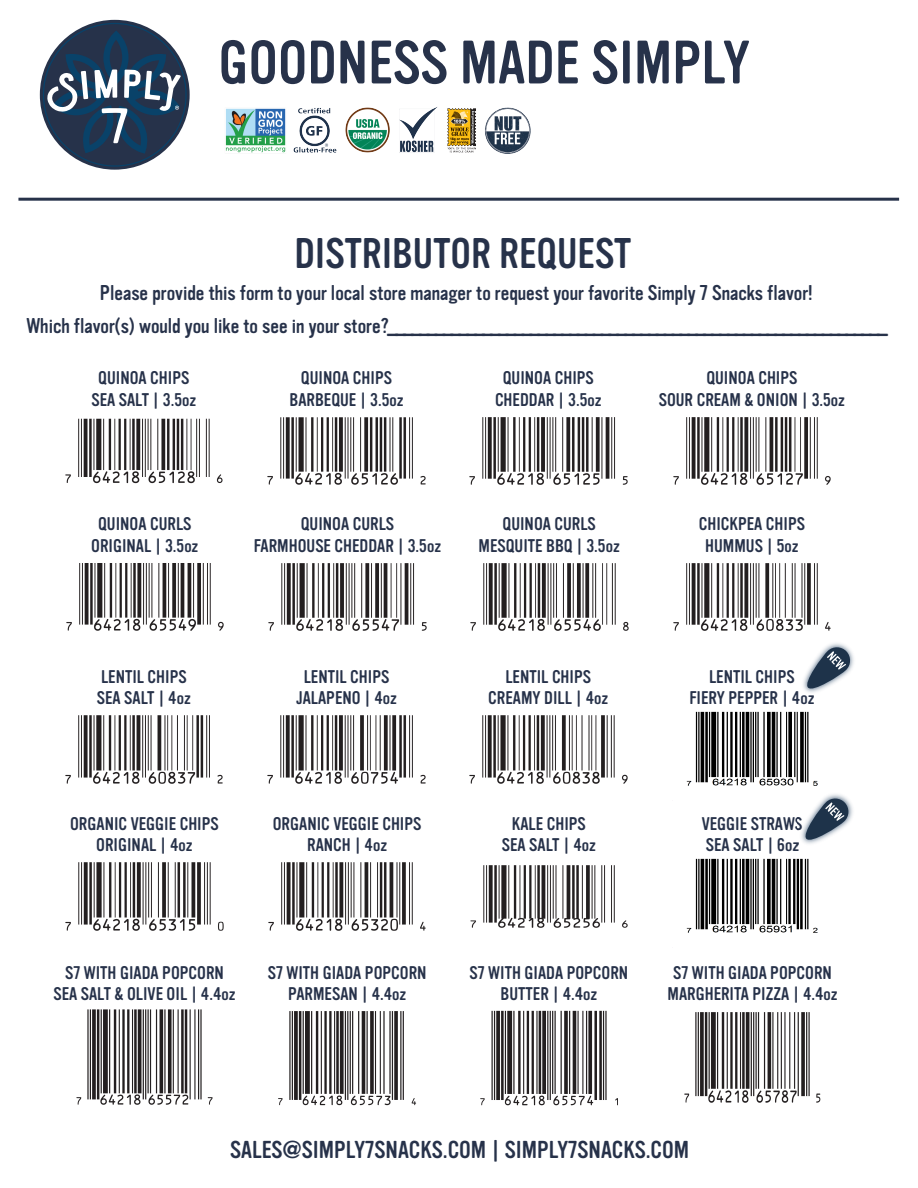
<style>
.page{position:relative;width:918px;height:1188px;background:#fff}
.page>*{position:absolute;margin:0;border:0;box-sizing:border-box;transform-origin:0 0}
.t1{font:60px "Vinyl OT";color:#27324a}
.t2{font:42px "Vinyl OT";color:#27324a}
.t3{font:24px "Vinyl OT";color:#27324a}
.t4{font:21px/33px "Vinyl OT";color:#27324a;text-align:center}
.t5{font:18px/21.6px "Vinyl OT";color:#27324a;text-align:center}
</style>
<div class="page">
<svg style="left:40px;top:20px;width:150px;height:150px;background:#293b54"></svg>
<svg style="left:47px;top:30px;width:134px;height:124px"></svg>
<img style="left:65px;top:418px;width:158px;height:66px">
<img style="left:267px;top:417px;width:159px;height:68px">
<img style="left:469px;top:417px;width:159px;height:68px">
<img style="left:673px;top:417px;width:158px;height:68px">
<img style="left:66px;top:563px;width:158px;height:68px">
<img style="left:268px;top:563px;width:159px;height:68px">
<img style="left:470px;top:563px;width:159px;height:68px">
<img style="left:65px;top:715px;width:158px;height:69px">
<img style="left:267px;top:715px;width:159px;height:69px">
<img style="left:469px;top:715px;width:159px;height:69px">
<img style="left:686px;top:711px;width:132px;height:75px">
<img style="left:673px;top:563px;width:158px;height:68px">
<img style="left:65px;top:862px;width:159px;height:69px">
<img style="left:268px;top:862px;width:158px;height:69px">
<img style="left:470px;top:865px;width:158px;height:63px">
<img style="left:686px;top:858px;width:132px;height:75px">
<img style="left:76px;top:1009px;width:137px;height:96px">
<img style="left:278px;top:1011px;width:138px;height:95px">
<img style="left:480px;top:1010px;width:138px;height:96px">
<img style="left:684px;top:1012px;width:137px;height:91px">
<img style="left:828px;top:643px;width:26px;height:26px">
<svg style="left:803px;top:646px;width:48px;height:47px"></svg>
<img style="left:826px;top:794px;width:27px;height:27px">
<svg style="left:801px;top:797px;width:49px;height:47px"></svg>
<img style="left:225px;top:107px;width:306px;height:47px">
<hr style="left:18px;top:198px;width:881px;height:3px;background:#27324a">
<h1 class="t1" style="left:218px;top:30px;width:533px">GOODNESS MADE SIMPLY</h1>
<h2 class="t2" style="left:294px;top:231px;width:339px">DISTRIBUTOR REQUEST</h2>
<p class="t4" style="left:26px;top:277px;width:861px">Please provide this form to your local store manager to request your favorite Simply 7 Snacks flavor!<br>Which flavor(s) would you like to see in your store?_______________________________________________________________</p>
<p class="t5" style="left:92px;top:368px;width:106px">QUINOA CHIPS<br>SEA SALT | 3.5oz</p>
<p class="t5" style="left:290px;top:368px;width:116px">QUINOA CHIPS<br>BARBEQUE | 3.5oz</p>
<p class="t5" style="left:495px;top:368px;width:108px">QUINOA CHIPS<br>CHEDDAR | 3.5oz</p>
<p class="t5" style="left:659px;top:368px;width:188px">QUINOA CHIPS<br>SOUR CREAM &amp; ONION | 3.5oz</p>
<p class="t5" style="left:91px;top:514px;width:109px">QUINOA CURLS<br>ORIGINAL | 3.5oz</p>
<p class="t5" style="left:254px;top:514px;width:189px">QUINOA CURLS<br>FARMHOUSE CHEDDAR | 3.5oz</p>
<p class="t5" style="left:479px;top:514px;width:143px">QUINOA CURLS<br>MESQUITE BBQ | 3.5oz</p>
<p class="t5" style="left:699px;top:514px;width:108px">CHICKPEA CHIPS<br>HUMMUS | 5oz</p>
<p class="t5" style="left:97px;top:666px;width:95px;text-align:left">LENTIL CHIPS<br>SEA SALT | 4oz</p>
<p class="t5" style="left:296px;top:666px;width:102px">LENTIL CHIPS<br>JALAPENO | 4oz</p>
<p class="t5" style="left:488px;top:666px;width:121px">LENTIL CHIPS<br>CREAMY DILL | 4oz</p>
<p class="t5" style="left:689px;top:666px;width:127px">LENTIL CHIPS<br>FIERY PEPPER | 4oz</p>
<p class="t5" style="left:70px;top:813px;width:150px">ORGANIC VEGGIE CHIPS<br>ORIGINAL | 4oz</p>
<p class="t5" style="left:273px;top:813px;width:150px">ORGANIC VEGGIE CHIPS<br>RANCH | 4oz</p>
<p class="t5" style="left:502px;top:813px;width:95px">KALE CHIPS<br>SEA SALT | 4oz</p>
<p class="t5" style="left:702px;top:813px;width:103px;text-align:left">VEGGIE STRAWS<br>SEA SALT | 6oz</p>
<p class="t5" style="left:54px;top:962px;width:184px">S7 WITH GIADA POPCORN<br>SEA SALT &amp; OLIVE OIL | 4.4oz</p>
<p class="t5" style="left:268px;top:962px;width:160px">S7 WITH GIADA POPCORN<br>PARMESAN | 4.4oz</p>
<p class="t5" style="left:470px;top:962px;width:160px">S7 WITH GIADA POPCORN<br>BUTTER | 4.4oz</p>
<p class="t5" style="left:667px;top:962px;width:172px">S7 WITH GIADA POPCORN<br>MARGHERITA PIZZA | 4.4oz</p>
<h3 class="t3" style="left:230px;top:1137px;width:461px">SALES@SIMPLY7SNACKS.COM | SIMPLY7SNACKS.COM</h3>
</div>
